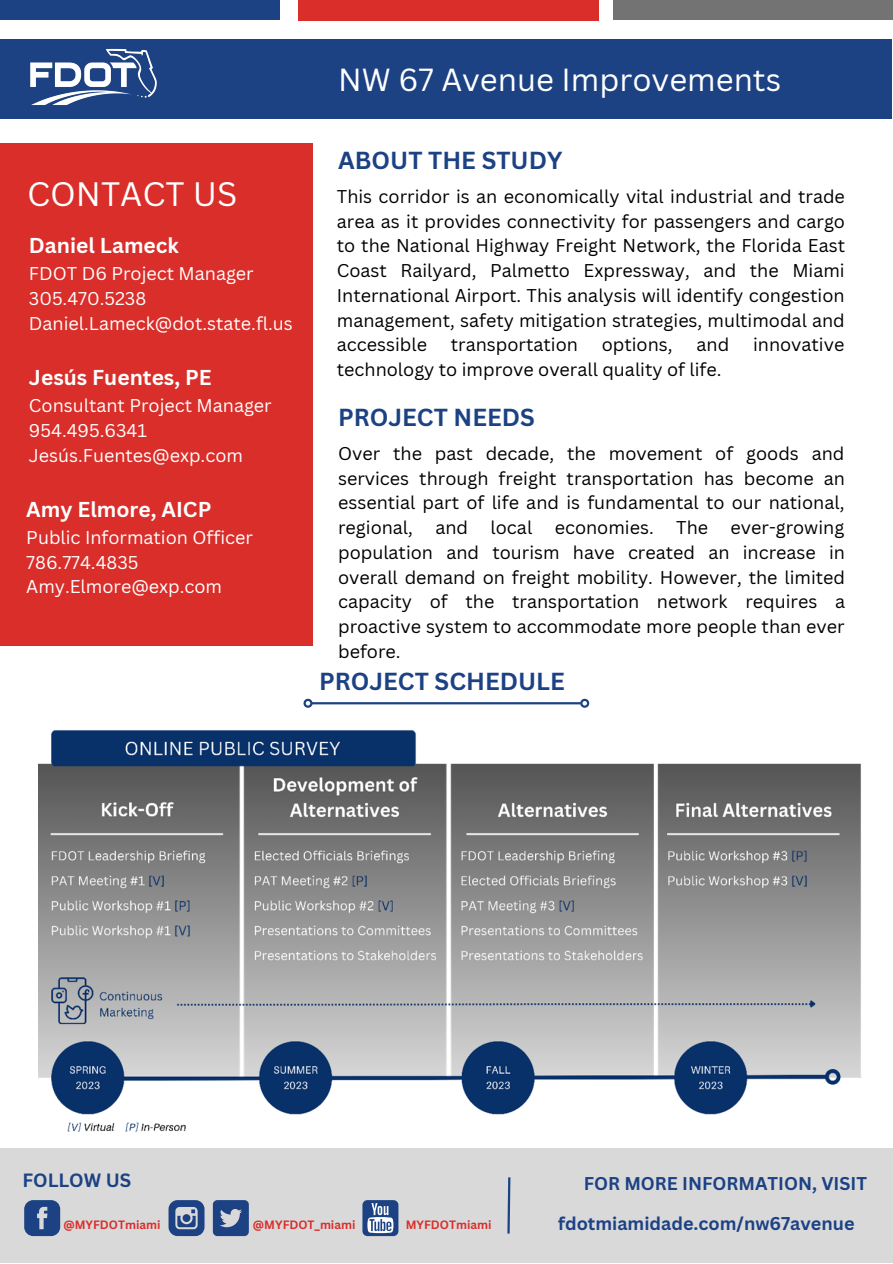
<style>
.page{position:relative;width:893px;height:1264px;background:#fff}
.page>*{position:absolute;margin:0;border:0;box-sizing:border-box;transform-origin:0 0}
.t1{font:33px "Canva Sans";color:#fff}
.t2{font:31.05px "Canva Sans";color:#fff}
.t3{font:700 24px "Canva Sans";color:#1c4284}
.t4{font:700 21px "Canva Sans";color:#fff}
.t5{font:700 18.75px "Canva Sans";color:#1c4284}
.t6{font:18px/24.8px "Canva Sans";color:#000;text-align:justify}
.t7{font:18px/24.8px "Canva Sans";color:#fff}
.t8{font:700 18px "Canva Sans";color:#1c4284}
.t9{font:700 11.85px "Canva Sans";color:#d92e2a}
</style>
<div class="page">
<div style="left:0;top:0;width:279px;height:20px;background:#1c4284"></div>
<div style="left:298px;top:0;width:300px;height:21px;background:#d92e2a"></div>
<div style="left:613px;top:0;width:279px;height:20px;background:#737373"></div>
<div style="left:0;top:1148px;width:892px;height:114px;background:#d9d9d9"></div>
<div style="left:0;top:144px;width:312px;height:502px;background:#d92e2a"></div>
<div style="left:0;top:39px;width:891px;height:79px;background:#1c4284"></div>
<img style="left:30px;top:48px;width:127px;height:57px">
<svg style="left:507px;top:1177px;width:4px;height:57px"></svg>
<img style="left:39px;top:730px;width:822px;height:402px">
<hr style="left:312px;top:702px;width:268px;height:2px;background:#1c4284">
<svg style="left:303px;top:698px;width:11px;height:10px"></svg>
<svg style="left:578px;top:698px;width:12px;height:10px"></svg>
<svg style="left:24px;top:1200px;width:36px;height:35px"></svg>
<svg style="left:213px;top:1200px;width:36px;height:35px"></svg>
<svg style="left:168px;top:1200px;width:36px;height:35px"></svg>
<div style="left:362px;top:1200px;width:36px;height:35px;background:#1c4284;border-radius:5px"></div>
<svg style="left:367px;top:1203px;width:26px;height:29px"></svg>
<h1 class="t1" style="left:27px;top:170px;width:212px">CONTACT US</h1>
<p class="t4" style="left:29px;top:231px;width:151px">Daniel Lameck</p>
<p class="t7" style="left:29px;top:261px;width:265px">FDOT D6 Project Manager<br>305.470.5238<br>Daniel.Lameck@dot.state.fl.us</p>
<p class="t4" style="left:29px;top:362px;width:184px">Jesús Fuentes, PE</p>
<p class="t7" style="left:29px;top:393px;width:244px">Consultant Project Manager<br>954.495.6341<br>Jesús.Fuentes@exp.com</p>
<p class="t4" style="left:26px;top:494px;width:186px">Amy Elmore, AICP</p>
<p class="t7" style="left:26px;top:524px;width:228px">Public Information Officer<br>786.774.4835<br>Amy.Elmore@exp.com</p>
<h2 class="t2" style="left:338px;top:57px;width:444px">NW 67 Avenue Improvements</h2>
<h3 class="t3" style="left:338px;top:143px;width:226px">ABOUT THE STUDY</h3>
<p class="t6" style="left:337px;top:183px;width:509px">This corridor is an economically vital industrial and trade area as it provides connectivity for passengers and cargo to the National Highway Freight Network, the Florida East Coast Railyard, Palmetto Expressway, and the Miami International Airport. This analysis will identify congestion management, safety mitigation strategies, multimodal and accessible</p>
<p class="t6" style="left:451px;top:332px;width:128px">transportation</p>
<p class="t6" style="left:601px;top:332px;width:72px">options,</p>
<p class="t6" style="left:696px;top:332px;width:34px">and</p>
<p class="t6" style="left:753px;top:332px;width:93px">innovative</p>
<p class="t6" style="left:337px;top:357px;width:386px">technology to improve overall quality of life.</p>
<h3 class="t3" style="left:338px;top:400px;width:198px">PROJECT NEEDS</h3>
<p class="t6" style="left:338px;top:440px;width:508px">Over the past decade, the movement of goods and services through freight transportation has become an essential part of life and is fundamental to our national, regional, and local economies. The ever-growing population and tourism have created an increase in overall demand on freight mobility. However, the limited capacity of the transportation network requires a proactive system to accommodate more people than ever before.</p>
<h3 class="t3" style="left:319px;top:664px;width:247px">PROJECT SCHEDULE</h3>
<p class="t5" style="left:22px;top:1166px;width:110px">FOLLOW US</p>
<p class="t8" style="left:583px;top:1171px;width:285px">FOR MORE INFORMATION, VISIT</p>
<p class="t9" style="left:63px;top:1215px;width:99px">@MYFDOTmiami</p>
<p class="t9" style="left:253px;top:1215px;width:104px">@MYFDOT_miami</p>
<p class="t9" style="left:405px;top:1215px;width:87px">MYFDOTmiami</p>
<p class="t8" style="left:558px;top:1210px;width:298px">fdotmiamidade.com/nw67avenue</p>
</div>
